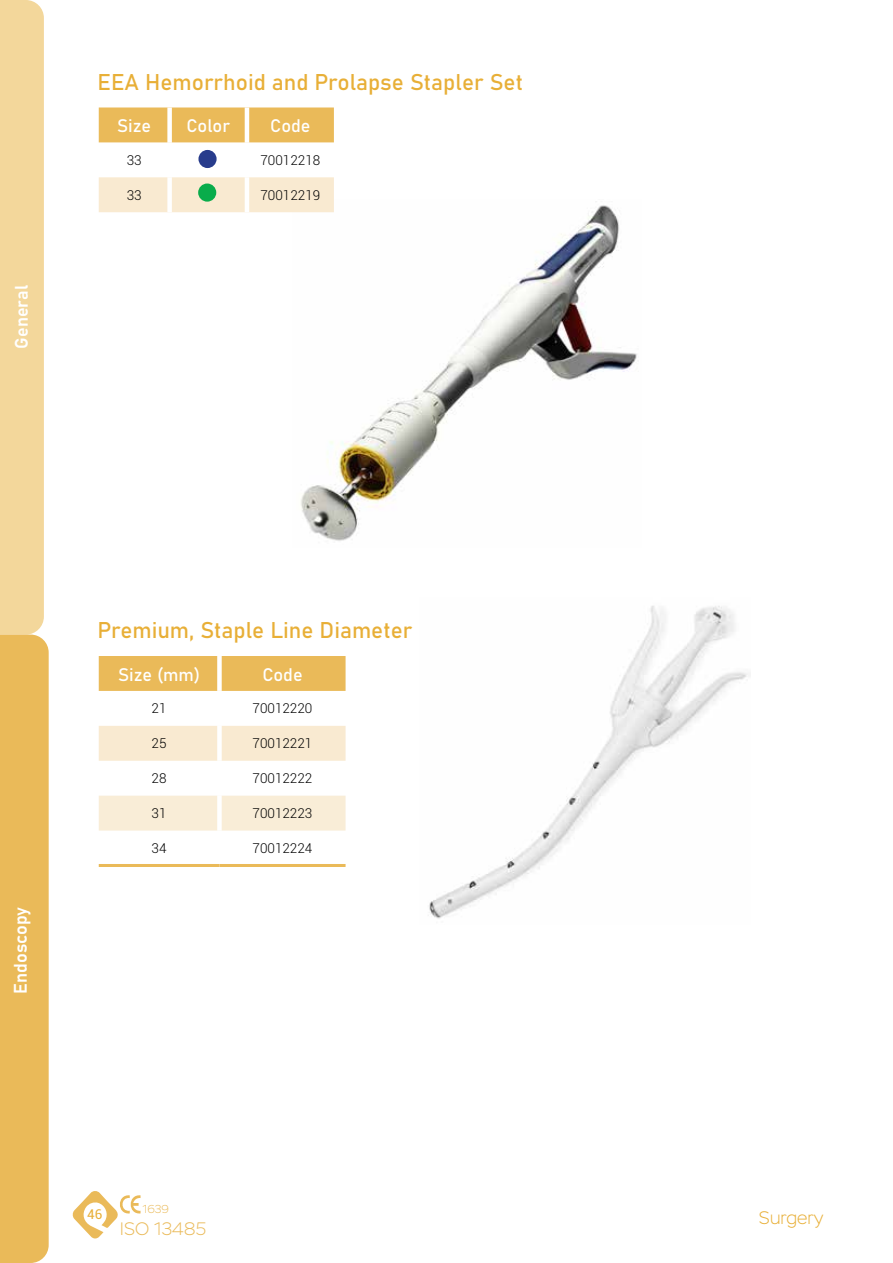
<style>
.page{position:relative;width:893px;height:1263px;background:#fff}
.page>*{position:absolute;margin:0;border:0;box-sizing:border-box;transform-origin:0 0}
.t1{font:22.5px "Bahnschrift";color:#e8af37}
.t2{font:18px "Bahnschrift";color:#fff}
.t3{font:200 18px "Stem";color:#eaba59}
.t4{font:200 18px "Stem";color:#e8af37}
.t5{font:300 13.5px "Roboto";color:#000}
.t6{font:13.5px "Roboto";color:#e8af37}
.t7{font:200 11.55px "Stem";color:#eaba59}
</style>
<div class="page">
<svg style="left:72px;top:1191px;width:69px;height:48px"></svg>
<svg style="left:0;top:0;width:49px;height:1263px;background:#efcb80"></svg>
<img style="left:292px;top:201px;width:345px;height:340px">
<div style="left:198px;top:150px;width:19px;height:18px;background:#283c8c;border-radius:50%"></div>
<div style="left:99px;top:107px;width:235px;height:35px;background:#eaba59"></div>
<div style="left:99px;top:177px;width:235px;height:35px;background:#f9ead1"></div>
<div style="left:167px;top:177px;width:5px;height:35px;background:#fff"></div>
<hr style="left:245px;top:177px;width:4px;height:35px;background:#fff">
<div style="left:167px;top:107px;width:5px;height:35px;background:#fff"></div>
<hr style="left:245px;top:107px;width:4px;height:35px;background:#fff">
<div style="left:198px;top:183px;width:18px;height:19px;background:#09ac4b;border-radius:50%"></div>
<div style="left:99px;top:656px;width:247px;height:35px;background:#eaba59"></div>
<div style="left:99px;top:726px;width:247px;height:35px;background:#f9ead1"></div>
<div style="left:99px;top:796px;width:247px;height:34px;background:#f9edd7"></div>
<div style="left:217px;top:726px;width:5px;height:35px;background:#fff"></div>
<div style="left:217px;top:796px;width:5px;height:34px;background:#fff"></div>
<div style="left:217px;top:656px;width:5px;height:35px;background:#fff"></div>
<hr style="left:99px;top:864px;width:120px;height:3px;background:#eaba59">
<hr style="left:219px;top:864px;width:127px;height:3px;background:#eaba59">
<img style="left:429px;top:606px;width:319px;height:313px">
<h2 class="t2" style="left:8px;top:349px;width:65px;rotate:-90deg">General</h2>
<h1 class="t1" style="left:98px;top:65px;width:427px">EEA Hemorrhoid and Prolapse Stapler Set</h1>
<h2 class="t2" style="left:117px;top:112px;width:36px">Size</h2>
<h2 class="t2" style="left:186px;top:112px;width:45px">Color</h2>
<h2 class="t2" style="left:270px;top:112px;width:42px">Code</h2>
<p class="t5" style="left:127px;top:151px;width:16px">33</p>
<p class="t5" style="left:260px;top:151px;width:61px">70012218</p>
<p class="t5" style="left:127px;top:186px;width:16px">33</p>
<p class="t5" style="left:260px;top:186px;width:61px">70012219</p>
<h2 class="t2" style="left:7px;top:994px;width:88px;rotate:-90deg">Endoscopy</h2>
<h1 class="t1" style="left:98px;top:613px;width:316px">Premium, Staple Line Diameter</h1>
<h2 class="t2" style="left:118px;top:661px;width:84px">Size (mm)</h2>
<h2 class="t2" style="left:262px;top:661px;width:42px">Code</h2>
<p class="t5" style="left:152px;top:699px;width:16px">21</p>
<p class="t5" style="left:253px;top:699px;width:61px">70012220</p>
<p class="t5" style="left:152px;top:734px;width:16px">25</p>
<p class="t5" style="left:253px;top:734px;width:61px">70012221</p>
<p class="t5" style="left:152px;top:769px;width:16px">28</p>
<p class="t5" style="left:253px;top:769px;width:61px">70012222</p>
<p class="t5" style="left:152px;top:804px;width:16px">31</p>
<p class="t5" style="left:253px;top:804px;width:61px">70012223</p>
<p class="t5" style="left:152px;top:839px;width:16px">34</p>
<p class="t5" style="left:253px;top:839px;width:61px">70012224</p>
<p class="t6" style="left:87px;top:1204px;width:17px">46</p>
<p class="t7" style="left:143px;top:1203px;width:28px">1639</p>
<h2 class="t3" style="left:120px;top:1218px;width:88px">ISO 13485</h2>
<h2 class="t4" style="left:759px;top:1208px;width:66px">Surgery</h2>
</div>
